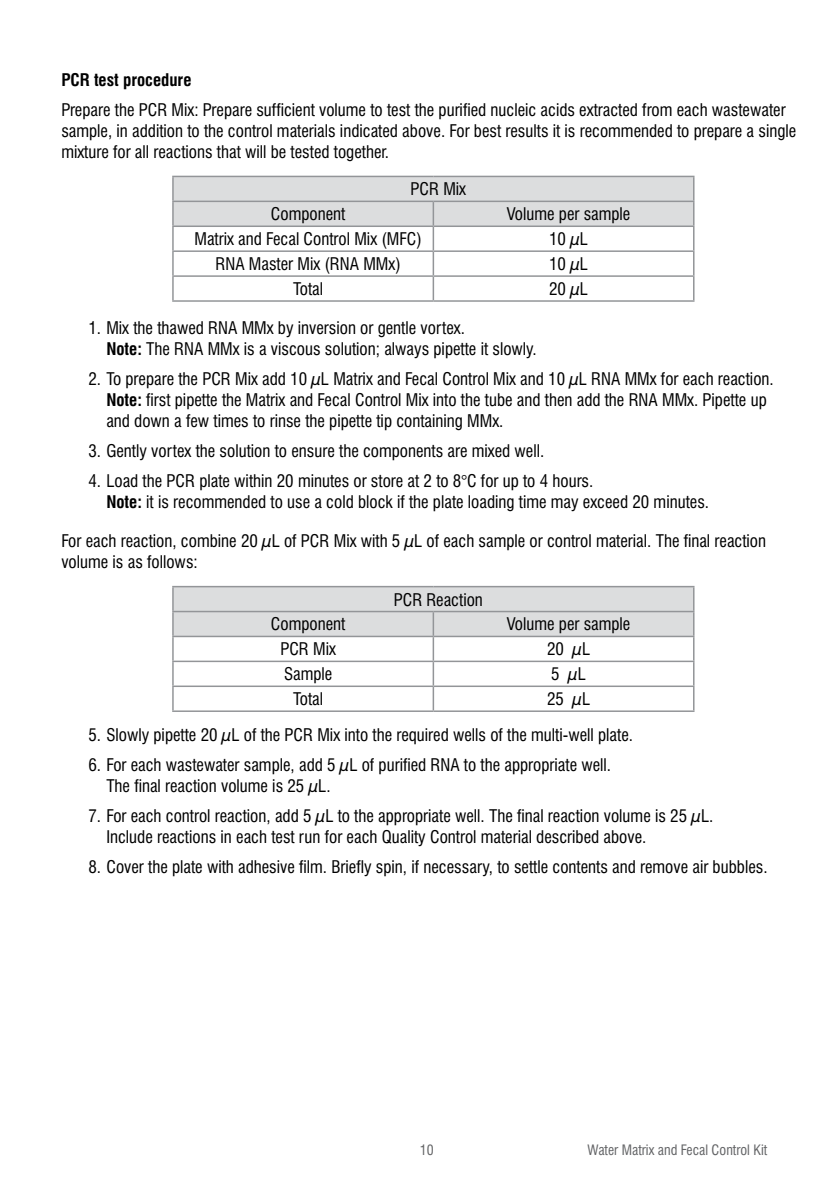
<style>
.page{position:relative;width:840px;height:1191px;background:#fff}
.page>*{position:absolute;margin:0;border:0;box-sizing:border-box;transform-origin:0 0}
.t1{font:condensed 17px/21px "Swiss 721 BT";color:#000}
.t2{font:700 condensed 17px "Swiss 721 BT";color:#000}
.t3{font:condensed 14px "Swiss 721 BT";color:#636466}
.s1{font-weight:700}
</style>
<div class="page">
<div style="left:174px;top:177px;width:518px;height:48px;background:#dcddde"></div>
<hr style="left:172px;top:176px;width:261px;height:1px;background:#939598">
<hr style="left:172px;top:177px;width:2px;height:24px;background:#939598">
<hr style="left:433px;top:176px;width:261px;height:1px;background:#939598">
<hr style="left:172px;top:227px;width:2px;height:23px;background:#939598">
<hr style="left:172px;top:252px;width:2px;height:23px;background:#939598">
<hr style="left:172px;top:277px;width:2px;height:23px;background:#939598">
<hr style="left:692px;top:177px;width:2px;height:24px;background:#939598">
<hr style="left:432px;top:227px;width:2px;height:23px;background:#939598">
<hr style="left:692px;top:227px;width:2px;height:23px;background:#939598">
<hr style="left:432px;top:252px;width:2px;height:23px;background:#939598">
<hr style="left:692px;top:252px;width:2px;height:23px;background:#939598">
<hr style="left:432px;top:277px;width:2px;height:23px;background:#939598">
<hr style="left:692px;top:277px;width:2px;height:23px;background:#939598">
<hr style="left:172px;top:250px;width:261px;height:2px;background:#939598">
<hr style="left:433px;top:250px;width:261px;height:2px;background:#939598">
<hr style="left:172px;top:275px;width:261px;height:2px;background:#939598">
<hr style="left:433px;top:275px;width:261px;height:2px;background:#939598">
<hr style="left:172px;top:300px;width:261px;height:2px;background:#939598">
<hr style="left:433px;top:300px;width:261px;height:2px;background:#939598">
<hr style="left:172px;top:201px;width:261px;height:1px;background:#939598">
<hr style="left:172px;top:202px;width:2px;height:23px;background:#939598">
<hr style="left:433px;top:201px;width:261px;height:1px;background:#939598">
<hr style="left:432px;top:202px;width:2px;height:23px;background:#939598">
<hr style="left:692px;top:202px;width:2px;height:23px;background:#939598">
<hr style="left:172px;top:225px;width:261px;height:2px;background:#939598">
<hr style="left:433px;top:225px;width:261px;height:2px;background:#939598">
<div style="left:174px;top:587px;width:518px;height:48px;background:#dcddde"></div>
<hr style="left:172px;top:586px;width:261px;height:1px;background:#939598">
<hr style="left:172px;top:587px;width:2px;height:24px;background:#939598">
<hr style="left:433px;top:586px;width:261px;height:1px;background:#939598">
<hr style="left:172px;top:637px;width:2px;height:23px;background:#939598">
<hr style="left:172px;top:662px;width:2px;height:23px;background:#939598">
<hr style="left:172px;top:687px;width:2px;height:23px;background:#939598">
<hr style="left:692px;top:587px;width:2px;height:24px;background:#939598">
<hr style="left:432px;top:637px;width:2px;height:23px;background:#939598">
<hr style="left:692px;top:637px;width:2px;height:23px;background:#939598">
<hr style="left:432px;top:662px;width:2px;height:23px;background:#939598">
<hr style="left:692px;top:662px;width:2px;height:23px;background:#939598">
<hr style="left:432px;top:687px;width:2px;height:23px;background:#939598">
<hr style="left:692px;top:687px;width:2px;height:23px;background:#939598">
<hr style="left:172px;top:660px;width:261px;height:2px;background:#939598">
<hr style="left:433px;top:660px;width:261px;height:2px;background:#939598">
<hr style="left:172px;top:685px;width:261px;height:2px;background:#939598">
<hr style="left:433px;top:685px;width:261px;height:2px;background:#939598">
<hr style="left:172px;top:710px;width:261px;height:2px;background:#939598">
<hr style="left:433px;top:710px;width:261px;height:2px;background:#939598">
<hr style="left:172px;top:611px;width:261px;height:1px;background:#939598">
<hr style="left:172px;top:612px;width:2px;height:23px;background:#939598">
<hr style="left:433px;top:611px;width:261px;height:1px;background:#939598">
<hr style="left:432px;top:612px;width:2px;height:23px;background:#939598">
<hr style="left:692px;top:612px;width:2px;height:23px;background:#939598">
<hr style="left:172px;top:635px;width:261px;height:2px;background:#939598">
<hr style="left:433px;top:635px;width:261px;height:2px;background:#939598">
<p class="t2" style="left:61px;top:69px;width:131px">PCR test procedure</p>
<p class="t1" style="left:61px;top:99px;width:736px">Prepare the PCR Mix: Prepare sufficient volume to test the purified nucleic acids extracted from each wastewater sample, in addition to the control materials indicated above. For best results it is recommended to prepare a single mixture for all reactions that will be tested together.</p>
<p class="t1" style="left:410px;top:179px;width:57px">PCR Mix</p>
<p class="t1" style="left:271px;top:204px;width:76px">Component</p>
<p class="t1" style="left:506px;top:204px;width:125px">Volume per sample</p>
<p class="t1" style="left:194px;top:228px;width:229px">Matrix and Fecal Control Mix (MFC)</p>
<p class="t1" style="left:549px;top:228px;width:40px">10 µL</p>
<p class="t1" style="left:215px;top:253px;width:187px">RNA Master Mix (RNA MMx)</p>
<p class="t1" style="left:549px;top:253px;width:40px">10 µL</p>
<p class="t1" style="left:293px;top:278px;width:31px">Total</p>
<p class="t1" style="left:549px;top:278px;width:40px">20 µL</p>
<p class="t1" style="left:106px;top:317px;width:431px;text-indent:-18px">1. Mix the thawed RNA MMx by inversion or gentle vortex.<br><span class="s1">Note:</span> The RNA MMx is a viscous solution; always pipette it slowly.</p>
<p class="t1" style="left:106px;top:368px;width:668px;text-indent:-18px">2. To prepare the PCR Mix add 10 µL Matrix and Fecal Control Mix and 10 µL RNA MMx for each reaction.<br><span class="s1">Note:</span> first pipette the Matrix and Fecal Control Mix into the tube and then add the RNA MMx. Pipette up and down a few times to rinse the pipette tip containing MMx.</p>
<p class="t1" style="left:88px;top:440px;width:457px">3. Gently vortex the solution to ensure the components are mixed well.</p>
<p class="t1" style="left:106px;top:470px;width:604px;text-indent:-18px">4. Load the PCR plate within 20 minutes or store at 2 to 8°C for up to 4 hours.<br><span class="s1">Note:</span> it is recommended to use a cold block if the plate loading time may exceed 20 minutes.</p>
<p class="t1" style="left:61px;top:530px;width:706px">For each reaction, combine 20 µL of PCR Mix with 5 µL of each sample or control material. The final reaction volume is as follows:</p>
<p class="t1" style="left:393px;top:589px;width:91px">PCR Reaction</p>
<p class="t1" style="left:271px;top:614px;width:76px">Component</p>
<p class="t1" style="left:506px;top:614px;width:125px">Volume per sample</p>
<p class="t1" style="left:280px;top:638px;width:57px">PCR Mix</p>
<p class="t1" style="left:546px;top:638px;width:45px">20 µL</p>
<p class="t1" style="left:284px;top:663px;width:50px">Sample</p>
<p class="t1" style="left:551px;top:663px;width:36px">5 µL</p>
<p class="t1" style="left:293px;top:688px;width:31px">Total</p>
<p class="t1" style="left:546px;top:688px;width:45px">25 µL</p>
<p class="t1" style="left:88px;top:724px;width:546px">5. Slowly pipette 20 µL of the PCR Mix into the required wells of the multi-well plate.</p>
<p class="t1" style="left:106px;top:754px;width:506px;text-indent:-18px">6. For each wastewater sample, add 5 µL of purified RNA to the appropriate well.<br>The final reaction volume is 25 µL.</p>
<p class="t1" style="left:106px;top:805px;width:608px;text-indent:-18px">7. For each control reaction, add 5 µL to the appropriate well. The final reaction volume is 25 µL.<br>Include reactions in each test run for each Quality Control material described above.</p>
<p class="t1" style="left:88px;top:856px;width:680px">8. Cover the plate with adhesive film. Briefly spin, if necessary, to settle contents and remove air bubbles.</p>
<p class="t3" style="left:419px;top:1141px;width:15px">10</p>
<p class="t3" style="left:587px;top:1141px;width:181px">Water Matrix and Fecal Control Kit</p>
</div>
